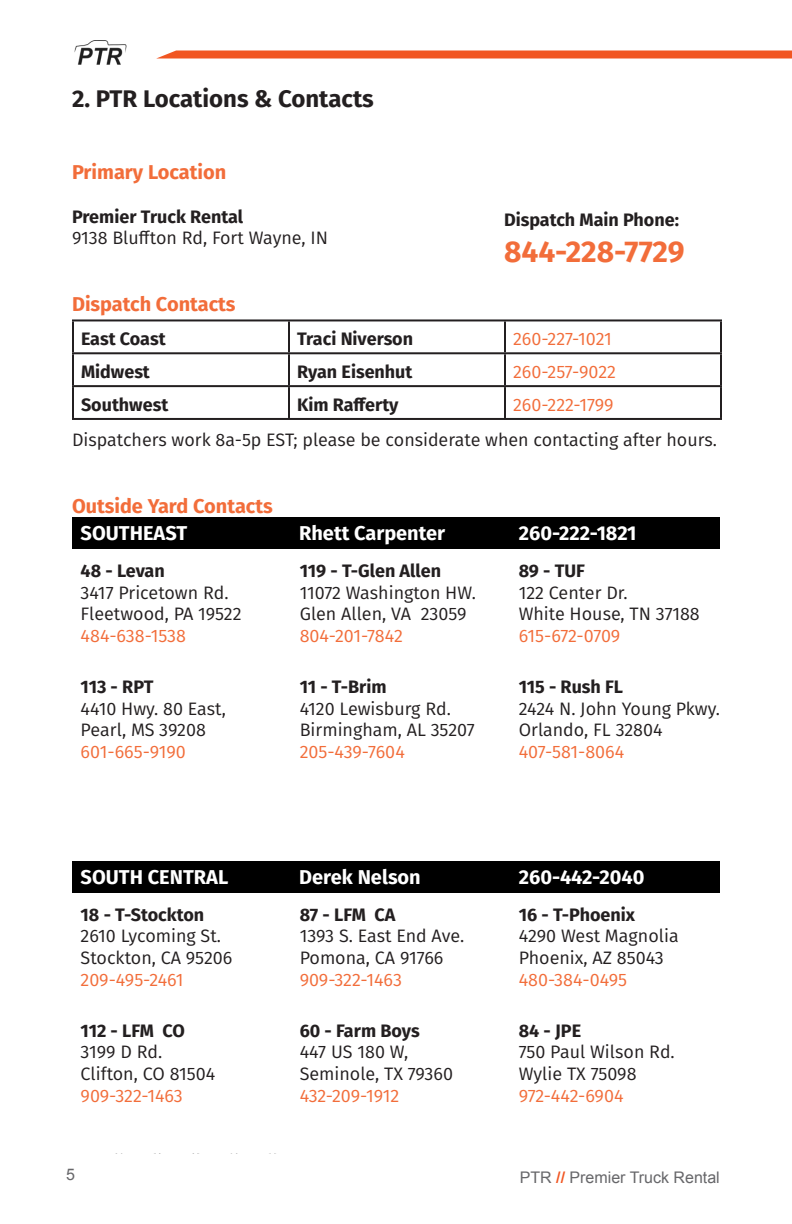
<style>
.page{position:relative;width:792px;height:1224px;background:#fff}
.page>*{position:absolute;margin:0;border:0;box-sizing:border-box;transform-origin:0 0}
.t1{font:700 30px "Fira Sans";color:#f26d3a}
.t2{font:700 24px "Fira Sans";color:#231f20}
.t3{font:700 20px "Fira Sans";color:#fff}
.t4{font:700 20px "Fira Sans";color:#f26d3a}
.t5{font:18px/21.6px "Fira Sans";color:#231f20}
.t6{font:700 18px "Fira Sans";color:#231f20}
.t7{font:18px "Fira Sans";color:#f26d3a}
.t8{font:16px "Arial";color:#67676a}
.s1{font-weight:700;color:#f15622}
</style>
<div class="page">
<hr style="left:72px;top:319px;width:217px;height:2px;background:#231f20">
<hr style="left:72px;top:321px;width:2px;height:31px;background:#231f20">
<hr style="left:289px;top:319px;width:216px;height:2px;background:#231f20">
<hr style="left:288px;top:321px;width:2px;height:31px;background:#231f20">
<hr style="left:505px;top:319px;width:217px;height:2px;background:#231f20">
<hr style="left:504px;top:321px;width:2px;height:31px;background:#231f20">
<hr style="left:720px;top:321px;width:2px;height:31px;background:#231f20">
<hr style="left:72px;top:352px;width:217px;height:2px;background:#231f20">
<hr style="left:72px;top:354px;width:2px;height:31px;background:#231f20">
<hr style="left:289px;top:352px;width:216px;height:2px;background:#231f20">
<hr style="left:288px;top:354px;width:2px;height:31px;background:#231f20">
<hr style="left:505px;top:352px;width:217px;height:2px;background:#231f20">
<hr style="left:504px;top:354px;width:2px;height:31px;background:#231f20">
<hr style="left:720px;top:354px;width:2px;height:31px;background:#231f20">
<hr style="left:72px;top:385px;width:217px;height:2px;background:#231f20">
<hr style="left:72px;top:387px;width:2px;height:31px;background:#231f20">
<hr style="left:289px;top:385px;width:216px;height:2px;background:#231f20">
<hr style="left:288px;top:387px;width:2px;height:31px;background:#231f20">
<hr style="left:505px;top:385px;width:217px;height:2px;background:#231f20">
<hr style="left:504px;top:387px;width:2px;height:31px;background:#231f20">
<hr style="left:720px;top:387px;width:2px;height:31px;background:#231f20">
<hr style="left:72px;top:418px;width:217px;height:2px;background:#231f20">
<hr style="left:289px;top:418px;width:216px;height:2px;background:#231f20">
<hr style="left:505px;top:418px;width:217px;height:2px;background:#231f20">
<div style="left:72px;top:517px;width:648px;height:32px;background:#000"></div>
<div style="left:72px;top:861px;width:648px;height:32px;background:#000"></div>
<img style="left:74px;top:41px;width:53px;height:23px">
<svg style="left:157px;top:50px;width:635px;height:8px;background:#f16232"></svg>
<p class="t2" style="left:72px;top:79px;width:303px">2. PTR Locations &amp; Contacts</p>
<p class="t4" style="left:72px;top:156px;width:156px">Primary Location</p>
<p class="t6" style="left:72px;top:201px;width:173px">Premier Truck Rental</p>
<p class="t5" style="left:72px;top:227px;width:258px">9138 Bluffton Rd, Fort Wayne, IN</p>
<p class="t6" style="left:504px;top:205px;width:177px">Dispatch Main Phone:</p>
<p class="t1" style="left:504px;top:227px;width:182px">844-228-7729</p>
<p class="t4" style="left:72px;top:288px;width:165px">Dispatch Contacts</p>
<p class="t6" style="left:81px;top:324px;width:86px">East Coast</p>
<p class="t6" style="left:297px;top:324px;width:118px">Traci Niverson</p>
<p class="t7" style="left:513px;top:326px;width:100px">260-227-1021</p>
<p class="t6" style="left:81px;top:357px;width:70px">Midwest</p>
<p class="t6" style="left:297px;top:357px;width:117px">Ryan Eisenhut</p>
<p class="t7" style="left:513px;top:358px;width:105px">260-257-9022</p>
<p class="t6" style="left:81px;top:390px;width:89px">Southwest</p>
<p class="t6" style="left:297px;top:390px;width:103px">Kim Rafferty</p>
<p class="t7" style="left:513px;top:391px;width:102px">260-222-1799</p>
<p class="t5" style="left:72px;top:428px;width:646px">Dispatchers work 8a-5p EST; please be considerate when contacting after hours.</p>
<p class="t4" style="left:72px;top:489px;width:202px">Outside Yard Contacts</p>
<p class="t3" style="left:81px;top:516px;width:108px">SOUTHEAST</p>
<p class="t3" style="left:299px;top:516px;width:148px">Rhett Carpenter</p>
<p class="t3" style="left:519px;top:516px;width:119px">260-222-1821</p>
<p class="t6" style="left:81px;top:556px;width:86px">48 - Levan</p>
<p class="t5" style="left:81px;top:581px;width:149px">3417 Pricetown Rd.</p>
<p class="t5" style="left:81px;top:603px;width:163px">Fleetwood, PA 19522</p>
<p class="t7" style="left:81px;top:622px;width:107px">484-638-1538</p>
<p class="t6" style="left:81px;top:672px;width:74px">113 - RPT</p>
<p class="t5" style="left:81px;top:697px;width:147px">4410 Hwy. 80 East,</p>
<p class="t5" style="left:81px;top:719px;width:127px">Pearl, MS 39208</p>
<p class="t7" style="left:81px;top:738px;width:107px">601-665-9190</p>
<p class="t6" style="left:300px;top:556px;width:143px">119 - T-Glen Allen</p>
<p class="t5" style="left:300px;top:581px;width:178px">11072 Washington HW.<br>Glen Allen, VA 23059</p>
<p class="t7" style="left:300px;top:622px;width:105px">804-201-7842</p>
<p class="t6" style="left:300px;top:672px;width:88px">11 - T-Brim</p>
<p class="t5" style="left:300px;top:697px;width:153px">4120 Lewisburg Rd.</p>
<p class="t5" style="left:300px;top:719px;width:177px">Birmingham, AL 35207</p>
<p class="t7" style="left:300px;top:738px;width:107px">205-439-7604</p>
<p class="t6" style="left:519px;top:556px;width:68px">89 - TUF</p>
<p class="t5" style="left:519px;top:581px;width:110px">122 Center Dr.</p>
<p class="t5" style="left:519px;top:603px;width:183px">White House, TN 37188</p>
<p class="t7" style="left:519px;top:622px;width:103px">615-672-0709</p>
<p class="t6" style="left:519px;top:672px;width:106px">115 - Rush FL</p>
<p class="t5" style="left:519px;top:697px;width:203px">2424 N. John Young Pkwy.</p>
<p class="t5" style="left:519px;top:719px;width:145px">Orlando, FL 32804</p>
<p class="t7" style="left:519px;top:738px;width:107px">407-581-8064</p>
<p class="t3" style="left:81px;top:860px;width:149px">SOUTH CENTRAL</p>
<p class="t3" style="left:299px;top:860px;width:123px">Derek Nelson</p>
<p class="t3" style="left:519px;top:860px;width:127px">260-442-2040</p>
<p class="t6" style="left:81px;top:899px;width:125px">18 - T-Stockton</p>
<p class="t5" style="left:81px;top:925px;width:142px">2610 Lycoming St.</p>
<p class="t5" style="left:81px;top:947px;width:153px">Stockton, CA 95206</p>
<p class="t7" style="left:81px;top:966px;width:105px">209-495-2461</p>
<p class="t6" style="left:81px;top:1015px;width:106px">112 - LFM CO</p>
<p class="t5" style="left:81px;top:1041px;width:83px">3199 D Rd.</p>
<p class="t5" style="left:81px;top:1063px;width:136px">Clifton, CO 81504</p>
<p class="t7" style="left:81px;top:1082px;width:104px">909-322-1463</p>
<p class="t6" style="left:300px;top:899px;width:97px">87 - LFM CA</p>
<p class="t5" style="left:300px;top:925px;width:166px">1393 S. East End Ave.</p>
<p class="t5" style="left:300px;top:947px;width:145px">Pomona, CA 91766</p>
<p class="t7" style="left:300px;top:966px;width:104px">909-322-1463</p>
<p class="t6" style="left:300px;top:1015px;width:122px">60 - Farm Boys</p>
<p class="t5" style="left:300px;top:1041px;width:110px">447 US 180 W,</p>
<p class="t5" style="left:300px;top:1063px;width:155px">Seminole, TX 79360</p>
<p class="t7" style="left:300px;top:1082px;width:101px">432-209-1912</p>
<p class="t6" style="left:519px;top:899px;width:118px">16 - T-Phoenix</p>
<p class="t5" style="left:519px;top:925px;width:161px">4290 West Magnolia</p>
<p class="t5" style="left:519px;top:947px;width:147px">Phoenix, AZ 85043</p>
<p class="t7" style="left:519px;top:966px;width:110px">480-384-0495</p>
<p class="t6" style="left:519px;top:1015px;width:64px">84 - JPE</p>
<p class="t5" style="left:519px;top:1041px;width:157px">750 Paul Wilson Rd.</p>
<p class="t5" style="left:519px;top:1063px;width:119px">Wylie TX 75098</p>
<p class="t7" style="left:519px;top:1082px;width:106px">972-442-6904</p>
<p class="t8" style="left:66px;top:1164px;width:10px">5</p>
<p class="t8" style="left:520px;top:1167px;width:202px">PTR <span class="s1">//</span> Premier Truck Rental</p>
</div>
